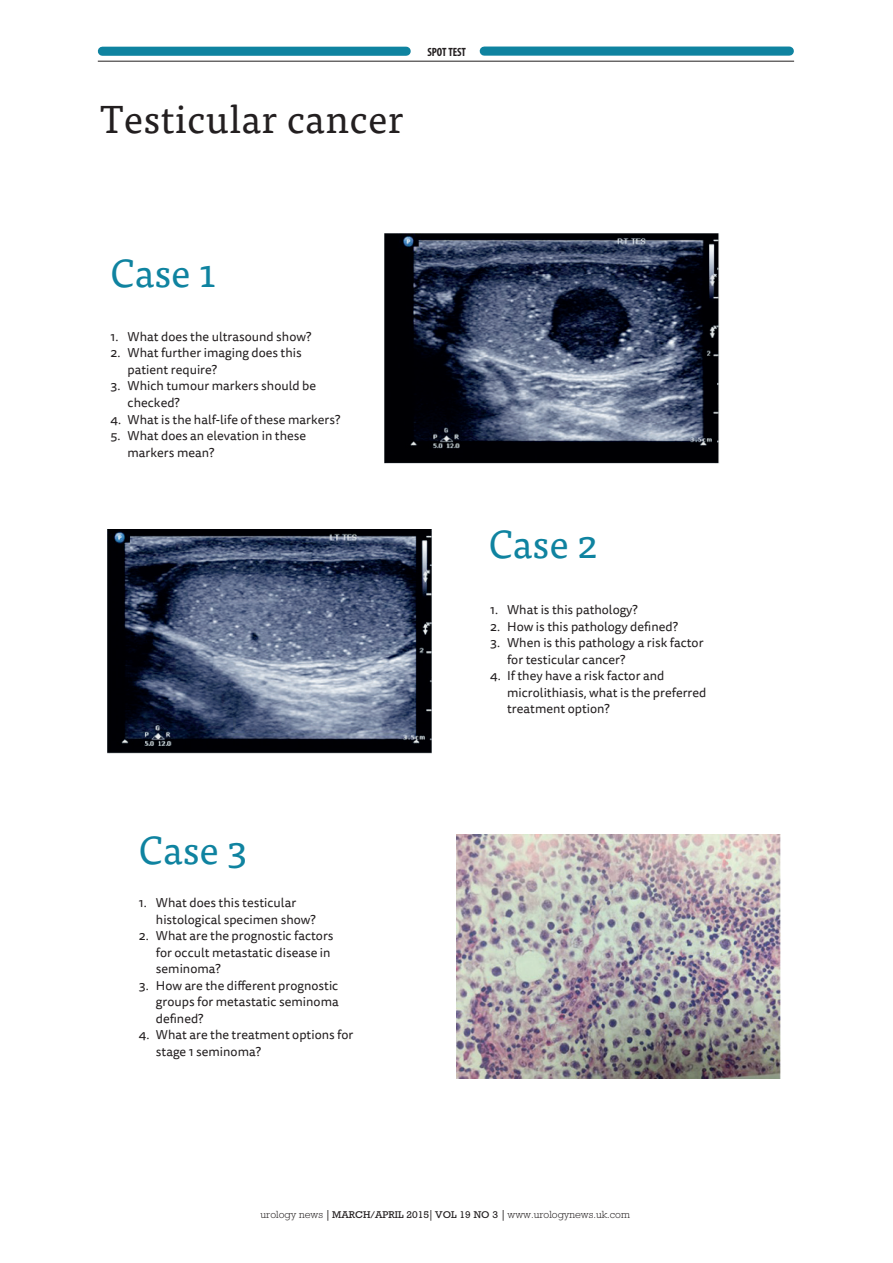
<style>
.page{position:relative;width:893px;height:1263px;background:#fff}
.page>*{position:absolute;margin:0;border:0;box-sizing:border-box;transform-origin:0 0}
.ENT_article_heading{font:39px "Tisa Pro";letter-spacing:.01em;color:#231f20}
.ENT_article_heading-2{font:39px "Tisa Pro";color:#0f83a0}
.URO_feat_body_no_ind{font:12.75px/16.5px "Tisa Sans Pro";color:#231f20}
.t1{font:700 condensed 12px "Myriad Pro";color:#231f20;scale:.94 1}
.t2{font:300 10.5px "Rockwell";color:#231f20}
.s1{font-family:"Adobe Caslon Pro";font-weight:700}
.s2{font-weight:400;font-size:10.05px}
</style>
<div class="page">
<img style="left:385px;top:233px;width:334px;height:231px">
<img style="left:107px;top:530px;width:325px;height:223px">
<img style="left:456px;top:834px;width:325px;height:245px">
<div style="left:102px;top:47px;width:304px;height:9px;background:#0f83a0"></div>
<div style="left:484px;top:47px;width:305px;height:9px;background:#0f83a0"></div>
<hr style="left:98px;top:61px;width:696px;height:1px;background:#231f20">
<p class="ENT_article_heading" style="left:101px;top:90px;width:304px">Testicular cancer</p>
<p class="t1" style="left:427px;top:44px;width:43px">SPOT TEST</p>
<p class="ENT_article_heading-2" style="left:111px;top:244px;width:106px">Case 1</p>
<p class="URO_feat_body_no_ind" style="left:111px;top:329px;width:202px">1. What does the ultrasound show?</p>
<p class="URO_feat_body_no_ind" style="left:128px;top:345px;width:176px;text-indent:-17px">2. What further imaging does this patient require?</p>
<p class="URO_feat_body_no_ind" style="left:128px;top:378px;width:190px;text-indent:-17px">3. Which tumour markers should be checked?</p>
<p class="URO_feat_body_no_ind" style="left:111px;top:411px;width:231px">4. What is the half-life of these markers?</p>
<p class="URO_feat_body_no_ind" style="left:128px;top:428px;width:180px;text-indent:-17px">5. What does an elevation in these markers mean?</p>
<p class="ENT_article_heading-2" style="left:139px;top:821px;width:110px">Case 3</p>
<p class="URO_feat_body_no_ind" style="left:156px;top:895px;width:161px;text-indent:-17px">1. What does this testicular histological specimen show?</p>
<p class="URO_feat_body_no_ind" style="left:156px;top:928px;width:179px;text-indent:-17px">2. What are the prognostic factors for occult metastatic disease in seminoma?</p>
<p class="URO_feat_body_no_ind" style="left:156px;top:977px;width:184px;text-align:justify;text-indent:-17px">3. How are the different prognostic groups for metastatic seminoma defined?</p>
<p class="URO_feat_body_no_ind" style="left:156px;top:1027px;width:199px;text-indent:-17px">4. What are the treatment options for stage 1 seminoma?</p>
<p class="ENT_article_heading-2" style="left:489px;top:516px;width:110px">Case 2</p>
<p class="URO_feat_body_no_ind" style="left:490px;top:602px;width:149px">1. What is this pathology?</p>
<p class="URO_feat_body_no_ind" style="left:490px;top:618px;width:189px">2. How is this pathology defined?</p>
<p class="URO_feat_body_no_ind" style="left:507px;top:635px;width:198px;text-indent:-17px">3. When is this pathology a risk factor for testicular cancer?</p>
<p class="URO_feat_body_no_ind" style="left:507px;top:668px;width:201px;text-indent:-17px">4. If they have a risk factor and microlithiasis, what is the preferred treatment option?</p>
<p class="t2" style="left:260px;top:1208px;width:371px">urology news <span class="s1">|</span> <span class="s2">MARCH/APRIL 2015</span><span class="s1">|</span> <span class="s2">VOL 19 NO 3</span> <span class="s1">|</span> www.urologynews.uk.com</p>
</div>
